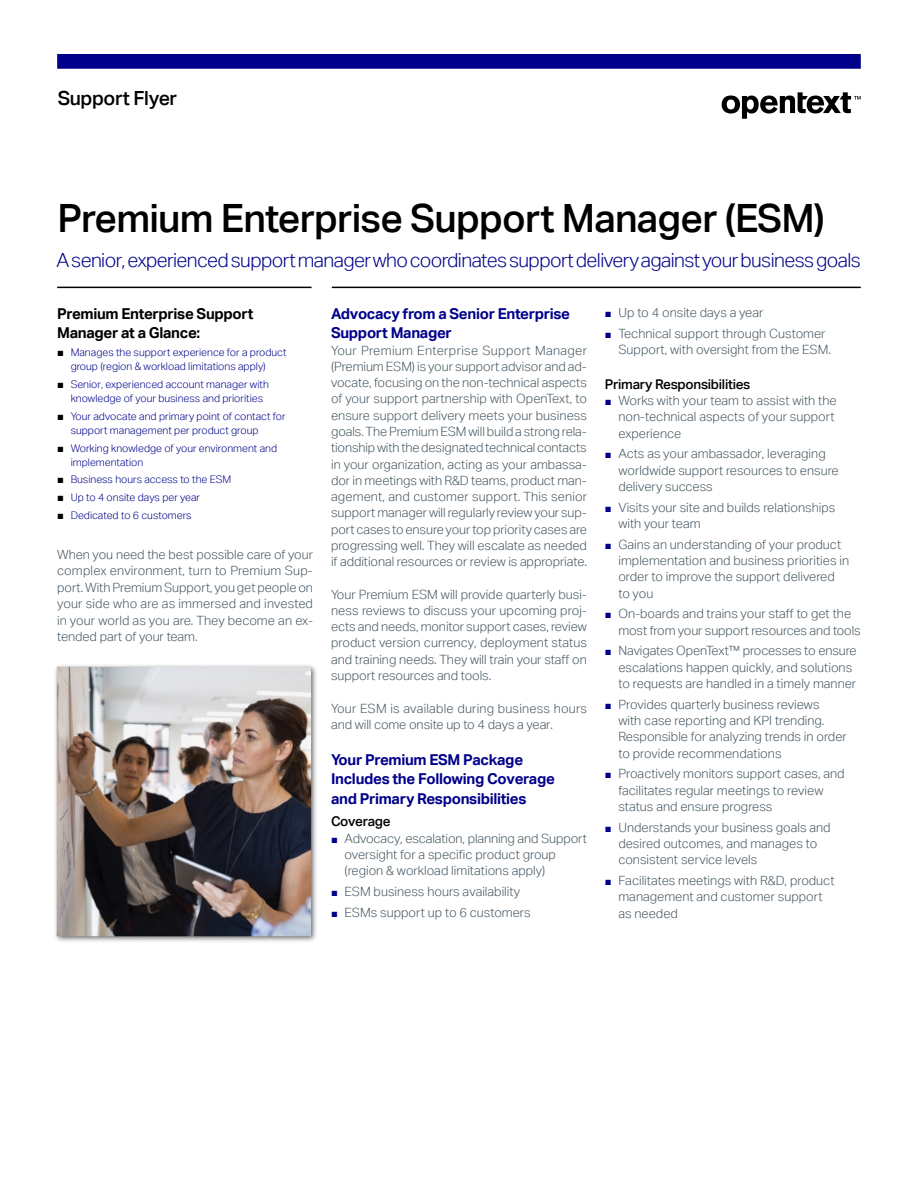
<style>
.page{position:relative;width:918px;height:1188px;background:#fff}
.page>*{position:absolute;margin:0;border:0;box-sizing:border-box;transform-origin:0 0}
.t1{font:500 39px "Aktiv Grotesk";letter-spacing:-.02em;color:#000}
.t2{font:300 19.5px "Aktiv Grotesk";letter-spacing:-.03em;color:#00008b}
.t3{font:500 19.5px "Aktiv Grotesk";letter-spacing:-.02em;color:#000}
.t4{font:700 15px/19.5px "Aktiv Grotesk";letter-spacing:-.02em;color:#00008b}
.t5{font:700 15px/19.5px "Aktiv Grotesk";letter-spacing:-.02em;color:#000}
.t6{font:500 13.5px "Aktiv Grotesk";letter-spacing:-.02em;color:#000}
.t7{font:300 12.75px/16.2px "Aktiv Grotesk";color:#455560}
.t8{font:300 10.5px/14.2px "Aktiv Grotesk";color:#00008b}
.s1{font-family:"Arial";font-weight:400;font-size:11.25px;color:#000}
.s2{font-family:"Arial";font-weight:400;font-size:11.25px;color:#00008b}
</style>
<div class="page">
<svg style="left:722px;top:92px;width:139px;height:27px"></svg>
<hr style="left:57px;top:287px;width:255px;height:1px;background:#000">
<hr style="left:332px;top:287px;width:529px;height:1px;background:#000">
<img style="left:55px;top:665px;width:262px;height:277px">
<div style="left:57px;top:54px;width:804px;height:15px;background:#00008b;border:2px solid #00008b"></div>
<h2 class="t3" style="left:58px;top:86px;width:121px">Support Flyer</h2>
<h1 class="t1" style="left:57px;top:195px;width:769px">Premium Enterprise Support Manager (ESM)</h1>
<h2 class="t2" style="left:56px;top:249px;width:806px">A senior, experienced support manager who coordinates support delivery against your business goals</h2>
<p class="t5" style="left:57px;top:303px;width:198px">Premium Enterprise Support<br>Manager at a Glance:</p>
<p class="t8" style="left:71px;top:345px;width:217px;text-indent:-14px"><span class="s1">■</span> Manages the support experience for a product group (region &amp; workload limitations apply)</p>
<p class="t8" style="left:71px;top:377px;width:200px;text-indent:-14px"><span class="s1">■</span> Senior, experienced account manager with knowledge of your business and priorities</p>
<p class="t8" style="left:71px;top:409px;width:216px;text-indent:-14px"><span class="s1">■</span> Your advocate and primary point of contact for support management per product group</p>
<p class="t8" style="left:71px;top:441px;width:208px;text-indent:-13px"><span class="s1">■</span> Working knowledge of your environment and implementation</p>
<p class="t8" style="left:57px;top:473px;width:176px"><span class="s1">■</span> Business hours access to the ESM</p>
<p class="t8" style="left:57px;top:490px;width:144px"><span class="s1">■</span> Up to 4 onsite days per year</p>
<p class="t8" style="left:57px;top:508px;width:136px"><span class="s1">■</span> Dedicated to 6 customers</p>
<p class="t7" style="left:57px;top:546px;width:257px;text-align:justify">When you need the best possible care of your complex environment, turn to Premium Sup&shy;port. With Premium Support, you get people on your side who are as immersed and invested in your world as you are. They become an ex&shy;tended part of your team.</p>
<p class="t4" style="left:331px;top:303px;width:241px">Advocacy from a Senior Enterprise<br>Support Manager</p>
<p class="t7" style="left:331px;top:342px;width:258px;text-align:justify">Your Premium Enterprise Support Manager (Premium ESM) is your support advisor and ad&shy;vocate, focusing on the non-technical aspects of your support partnership with OpenText, to ensure support delivery meets your business goals. The Premium ESM will build a strong rela&shy;tionship with the designated technical contacts in your organization, acting as your ambassa&shy;dor in meetings with R&amp;D teams, product man&shy;agement, and customer support. This senior support manager will regularly review your sup&shy;port cases to ensure your top priority cases are progressing well. They will escalate as needed if additional resources or review is appropriate.</p>
<p class="t7" style="left:331px;top:586px;width:257px;text-align:justify">Your Premium ESM will provide quarterly busi&shy;ness reviews to discuss your upcoming proj&shy;ects and needs, monitor support cases, review product version currency, deployment status and training needs. They will train your staff on support resources and tools.</p>
<p class="t7" style="left:331px;top:700px;width:257px">Your ESM is available during business hours and will come onsite up to 4 days a year.</p>
<p class="t4" style="left:331px;top:750px;width:225px">Your Premium ESM Package<br>Includes the Following Coverage and Primary Responsibilities</p>
<p class="t6" style="left:331px;top:813px;width:61px">Coverage</p>
<p class="t7" style="left:345px;top:830px;width:244px;text-indent:-14px"><span class="s2">■</span> Advocacy, escalation, planning and Support oversight for a specific product group (region &amp; workload limitations apply)</p>
<p class="t7" style="left:331px;top:883px;width:191px"><span class="s2">■</span> ESM business hours availability</p>
<p class="t7" style="left:331px;top:904px;width:201px"><span class="s2">■</span> ESMs support up to 6 customers</p>
<p class="t7" style="left:605px;top:305px;width:160px"><span class="s2">■</span> Up to 4 onsite days a year</p>
<p class="t7" style="left:618px;top:325px;width:214px;text-indent:-14px"><span class="s2">■</span> Technical support through Customer<br>Support, with oversight from the ESM.</p>
<p class="t6" style="left:605px;top:376px;width:147px">Primary Responsibilities</p>
<p class="t7" style="left:618px;top:392px;width:220px;text-indent:-13px"><span class="s2">■</span> Works with your team to assist with the non-technical aspects of your support experience</p>
<p class="t7" style="left:618px;top:446px;width:222px;text-indent:-14px"><span class="s2">■</span> Acts as your ambassador, leveraging worldwide support resources to ensure delivery success</p>
<p class="t7" style="left:618px;top:499px;width:219px;text-indent:-14px"><span class="s2">■</span> Visits your site and builds relationships with your team</p>
<p class="t7" style="left:618px;top:536px;width:232px;text-indent:-14px"><span class="s2">■</span> Gains an understanding of your product implementation and business priorities in order to improve the support delivered to you</p>
<p class="t7" style="left:618px;top:606px;width:244px;text-indent:-14px"><span class="s2">■</span> On-boards and trains your staff to get the most from your support resources and tools</p>
<p class="t7" style="left:618px;top:643px;width:240px;text-indent:-14px"><span class="s2">■</span> Navigates OpenText™ processes to ensure escalations happen quickly, and solutions to requests are handled in a timely manner</p>
<p class="t7" style="left:618px;top:696px;width:230px;text-indent:-14px"><span class="s2">■</span> Provides quarterly business reviews<br>with case reporting and KPI trending.<br>Responsible for analyzing trends in order to provide recommendations</p>
<p class="t7" style="left:618px;top:766px;width:228px;text-indent:-14px"><span class="s2">■</span> Proactively monitors support cases, and facilitates regular meetings to review status and ensure progress</p>
<p class="t7" style="left:618px;top:819px;width:214px;text-indent:-14px"><span class="s2">■</span> Understands your business goals and desired outcomes, and manages to consistent service levels</p>
<p class="t7" style="left:618px;top:872px;width:218px;text-indent:-14px"><span class="s2">■</span> Facilitates meetings with R&amp;D, product management and customer support as needed</p>
</div>
